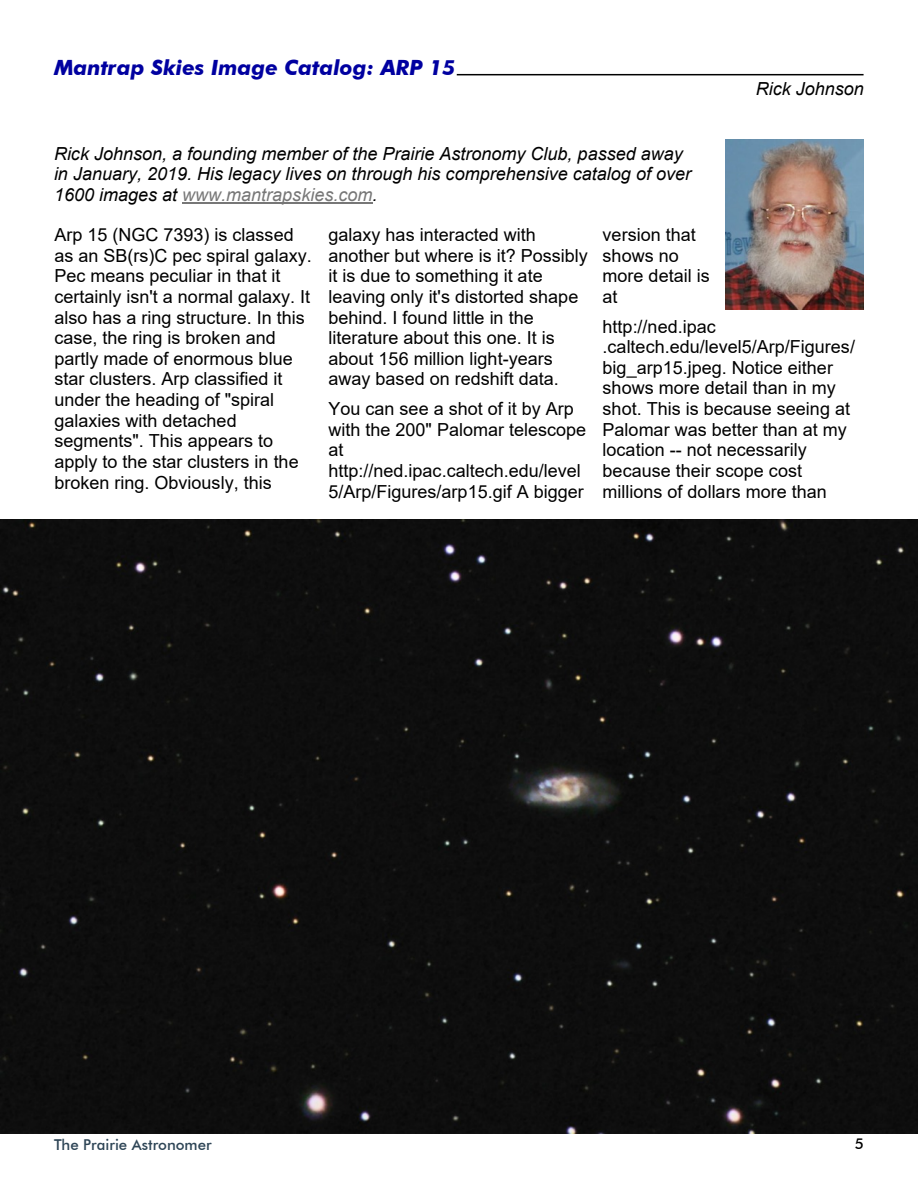
<style>
.page{position:relative;width:918px;height:1188px;background:#fff}
.page>*{position:absolute;margin:0;border:0;box-sizing:border-box;transform-origin:0 0}
.t1{font:italic 700 21px "Futura BT";color:#0000a0}
.t2{font:18px/20.7px "Arial";color:#000}
.t3{font:italic 18px/20.7px "Arial";color:#000}
.t4{font:500 15px "Futura BT";color:#2e4556}
.t5{font:500 15px "Futura BT";color:#000}
.s1{color:#777}
</style>
<div class="page">
<hr style="left:457px;top:74px;width:407px;height:1px;background:#000">
<img style="left:726px;top:140px;width:138px;height:170px">
<hr style="left:182px;top:202px;width:190px;height:1px;background:#777">
<div style="left:0;top:519px;width:918px;height:615px;background:#0e0e0e"></div>
<p class="t1" style="left:54px;top:59px;width:403px">Mantrap Skies Image Catalog: ARP 15</p>
<p class="t3" style="left:54px;top:145px;width:639px">Rick Johnson, a founding member of the Prairie Astronomy Club, passed away in January, 2019. His legacy lives on through his comprehensive catalog of over<br>1600 images at <span class="s1">www.mantrapskies.com</span>.</p>
<p class="t3" style="left:756px;top:80px;width:110px">Rick Johnson</p>
<p class="t2" style="left:54px;top:226px;width:259px">Arp 15 (NGC 7393) is classed as an SB(rs)C pec spiral galaxy.<br>Pec means peculiar in that it certainly isn't a normal galaxy. It also has a ring structure. In this case, the ring is broken and partly made of enormous blue star clusters. Arp classified it under the heading of "spiral galaxies with detached segments". This appears to apply to the star clusters in the broken ring. Obviously, this</p>
<p class="t2" style="left:329px;top:226px;width:261px">galaxy has interacted with another but where is it? Possibly it is due to something it ate leaving only it's distorted shape behind. I found little in the literature about this one. It is about 156 million light-years away based on redshift data.</p>
<p class="t2" style="left:329px;top:400px;width:259px">You can see a shot of it by Arp with the 200" Palomar telescope at http://ned.ipac.caltech.edu/level<br>5/Arp/Figures/arp15.gif A bigger</p>
<p class="t2" style="left:603px;top:226px;width:109px">version that shows no more detail is at</p>
<p class="t2" style="left:603px;top:318px;width:254px">http://ned.ipac .caltech.edu/level5/Arp/Figures/ big_arp15.jpeg. Notice either shows more detail than in my shot. This is because seeing at<br>Palomar was better than at my location -- not necessarily because their scope cost millions of dollars more than</p>
<p class="t4" style="left:54px;top:1138px;width:159px">The Prairie Astronomer</p>
<p class="t5" style="left:855px;top:1138px;width:11px">5</p>
</div>
